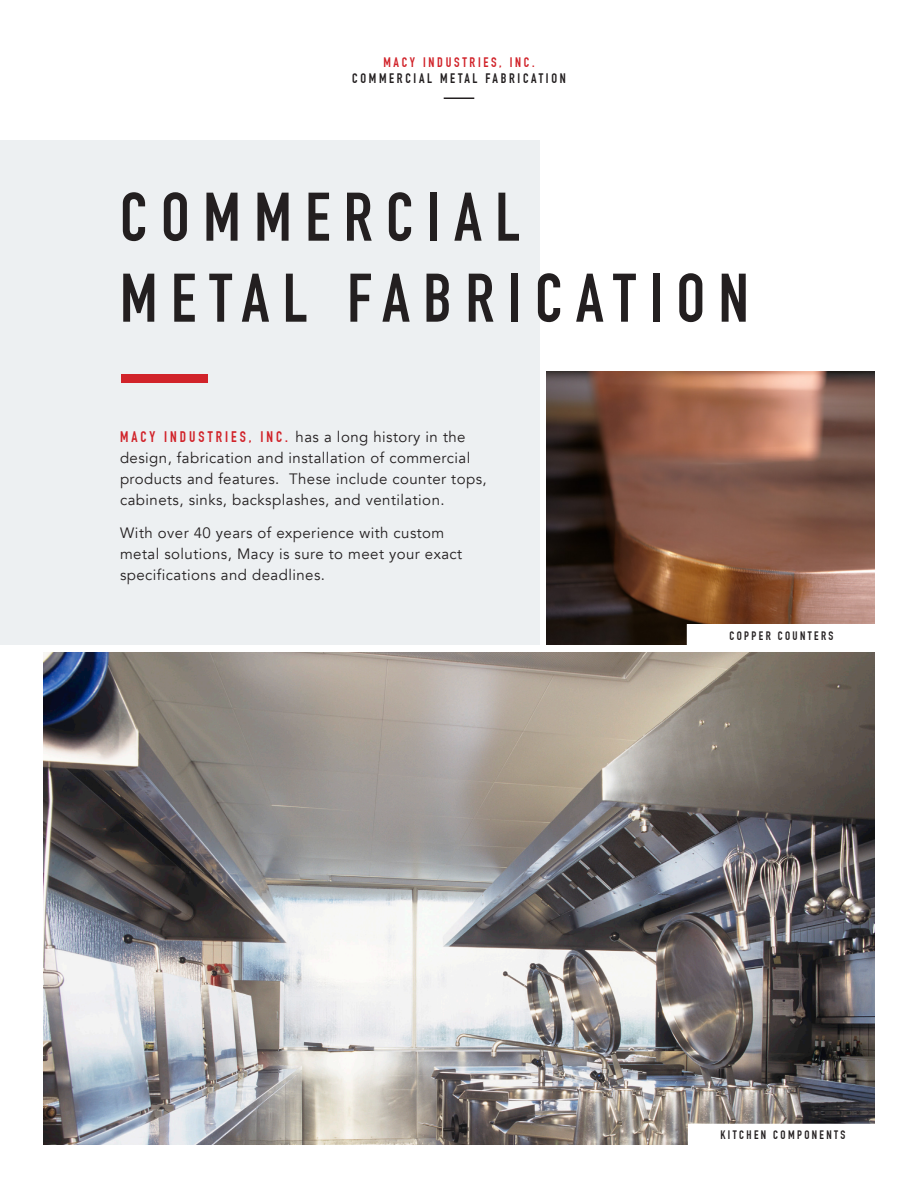
<style>
.page{position:relative;width:918px;height:1188px;background:#fff}
.page>*{position:absolute;margin:0;border:0;box-sizing:border-box;transform-origin:0 0}
.page_header{font:700 67.5px/81px "DIN Condensed";letter-spacing:.2em;color:#231f20}
.body_copy{font:15px/21px "Avenir";letter-spacing:.03em;color:#231f20}
.t1{font:700 13.5px/16.5px "DIN Condensed";letter-spacing:.2em;color:#231f20;text-align:center}
.t2{font:700 12px "DIN Condensed";letter-spacing:.2em;color:#231f20}
.s1{color:#d1232a}
.s2{font-family:"DIN Condensed";font-weight:700;color:#d1232a}
</style>
<div class="page">
<div style="left:0;top:141px;width:539px;height:504px;background:#edf0f2"></div>
<img style="left:547px;top:371px;width:327px;height:274px">
<img style="left:44px;top:652px;width:830px;height:492px">
<div style="left:687px;top:625px;width:189px;height:21px;background:#fff"></div>
<div style="left:689px;top:1124px;width:188px;height:22px;background:#fff"></div>
<div style="left:121px;top:374px;width:86px;height:8px;background:#d1232a"></div>
<hr style="left:444px;top:98px;width:30px;height:1px;background:#231f20">
<p class="t1" style="left:352px;top:54px;width:215px"><span class="s1">MACY INDUSTRIES, INC.<br></span>COMMERCIAL METAL FABRICATION</p>
<p class="page_header" style="left:120px;top:177px;width:630px">COMMERCIAL<br>METAL FABRICATION</p>
<p class="body_copy" style="left:120px;top:427px;width:368px"><span class="s2">MACY INDUSTRIES, INC.</span> has a long history in the design, fabrication and installation of commercial products and features. These include counter tops, cabinets, sinks, backsplashes, and ventilation.</p>
<p class="body_copy" style="left:120px;top:523px;width:344px">With over 40 years of experience with custom metal solutions, Macy is sure to meet your exact specifications and deadlines.</p>
<p class="t2" style="left:729px;top:628px;width:105px">COPPER COUNTERS</p>
<p class="t2" style="left:720px;top:1128px;width:126px">KITCHEN COMPONENTS</p>
</div>
